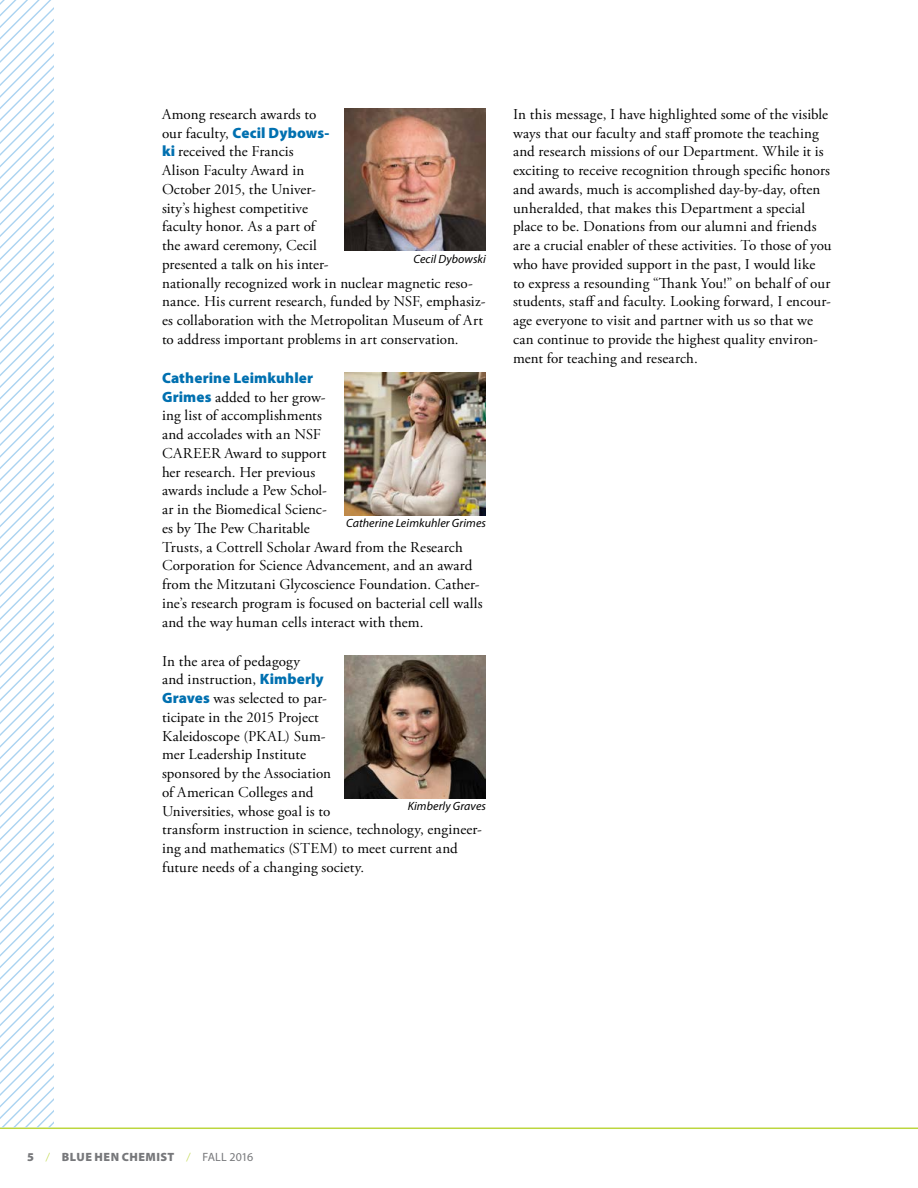
<style>
.page{position:relative;width:918px;height:1188px;background:#fff}
.page>*{position:absolute;margin:0;border:0;box-sizing:border-box;transform-origin:0 0}
.t1{font:15px/18.8px "Adobe Garamond Pro";letter-spacing:.01em;color:#000}
.t2{font:900 15px "Myriad Pro";letter-spacing:.01em;color:#0070b0}
.t3{font:italic 12px "Myriad Pro";letter-spacing:.005em;color:#000}
.t4{font:900 12px "Myriad Pro";letter-spacing:.04em;color:#77787b}
.s1{font-family:"Adobe Garamond Pro";font-weight:400;color:#000}
.s2{font-family:"Myriad Pro";font-weight:900;color:#0070b0}
.s3{font-weight:300;color:#bcd63e}
.s4{font-weight:400}
</style>
<div class="page">
<hr style="left:0;top:1128px;width:918px;height:1px;background:#bcd63e">
<svg style="left:0;top:0;width:54px;height:1128px"></svg>
<img style="left:345px;top:108px;width:141px;height:143px">
<img style="left:345px;top:373px;width:141px;height:142px">
<img style="left:345px;top:656px;width:141px;height:142px">
<p class="t1" style="left:162px;top:105px;width:156px">Among research awards to</p>
<p class="t2" style="left:162px;top:124px;width:169px"><span class="s1">our faculty,</span> Cecil Dybows-</p>
<p class="t1" style="left:162px;top:143px;width:325px"><span class="s2">ki</span> received the Francis<br>Alison Faculty Award in<br>October 2015, the Univer-<br>sity’s highest competitive<br>faculty honor. As a part of<br>the award ceremony, Cecil<br>presented a talk on his inter-<br>nationally recognized work in nuclear magnetic reso&shy;nance. His current research, funded by NSF, emphasiz&shy;es collaboration with the Metropolitan Museum of Art to address important problems in art conservation.</p>
<p class="t2" style="left:162px;top:369px;width:153px">Catherine Leimkuhler</p>
<p class="t1" style="left:162px;top:388px;width:322px"><span class="s2">Grimes</span> added to her grow-<br>ing list of accomplishments<br>and accolades with an NSF<br>CAREER Award to support<br>her research. Her previous<br>awards include a Pew Schol-<br>ar in the Biomedical Scienc-<br>es by The Pew Charitable<br>Trusts, a Cottrell Scholar Award from the Research Corporation for Science Advancement, and an award from the Mitzutani Glycoscience Foundation. Cather&shy;ine’s research program is focused on bacterial cell walls and the way human cells interact with them.</p>
<p class="t1" style="left:162px;top:652px;width:321px">In the area of pedagogy<br>and instruction, <span class="s2">Kimberly<br>Graves</span> was selected to par-<br>ticipate in the 2015 Project<br>Kaleidoscope (PKAL) Sum-<br>mer Leadership Institute<br>sponsored by the Association<br>of American Colleges and<br>Universities, whose goal is to<br>transform instruction in science, technology, engineer&shy;ing and mathematics (STEM) to meet current and future needs of a changing society.</p>
<p class="t3" style="left:414px;top:251px;width:74px">Cecil Dybowski</p>
<p class="t3" style="left:346px;top:516px;width:141px">Catherine Leimkuhler Grimes</p>
<p class="t3" style="left:408px;top:799px;width:80px">Kimberly Graves</p>
<p class="t1" style="left:513px;top:105px;width:320px">In this message, I have highlighted some of the visible ways that our faculty and staff promote the teaching and research missions of our Department. While it is exciting to receive recognition through specific honors and awards, much is accomplished day-by-day, often unheralded, that makes this Department a special place to be. Donations from our alumni and friends are a crucial enabler of these activities. To those of you who have provided support in the past, I would like<br>to express a resounding “Thank You!” on behalf of our students, staff and faculty. Looking forward, I encour&shy;age everyone to visit and partner with us so that we can continue to provide the highest quality environ&shy;ment for teaching and research.</p>
<p class="t4" style="left:27px;top:1150px;width:228px">5 <span class="s3">/</span> BLUE HEN CHEMIST <span class="s3">/</span> <span class="s4">FALL 2016</span></p>
</div>
